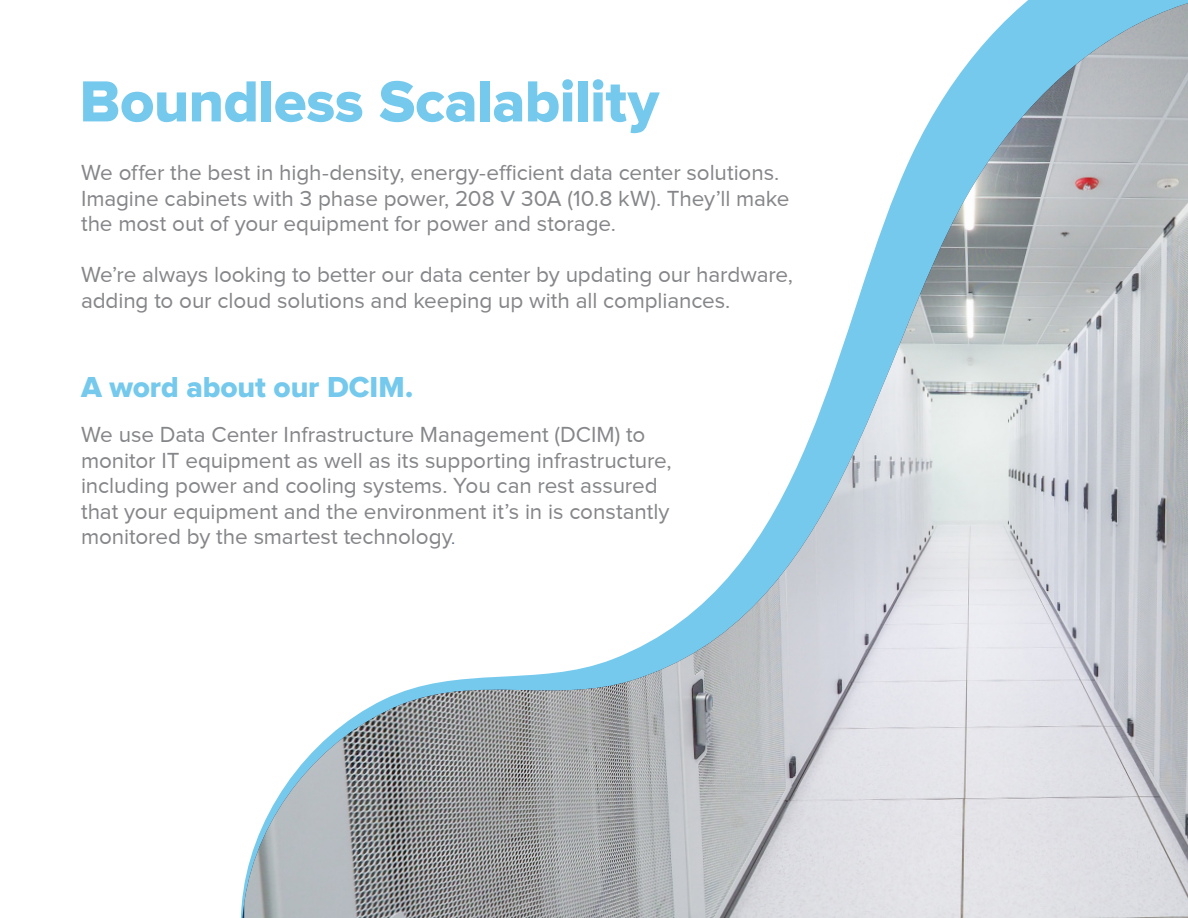
<style>
.page{position:relative;width:1188px;height:918px;background:#fff}
.page>*{position:absolute;margin:0;border:0;box-sizing:border-box;transform-origin:0 0}
.t1{font:60px "Proxima Nova Extrabld";letter-spacing:-.01em;color:#74c9ed}
.t2{font:30px "Proxima Nova Extrabld";letter-spacing:-.005em;color:#74c9ed}
.t3{font:22.5px/25.5px "Proxima Nova";letter-spacing:-.005em;color:#858689}
.s1{font-size:18px;color:#4d627e}
</style>
<div class="page">
<img style="left:244px;top:3px;width:944px;height:915px">
<h1 class="t1" style="left:80px;top:67px;width:581px">Boundless Scalability</h1>
<p class="t3" style="left:81px;top:160px;width:710px">We offer the best in high-density, energy-efficient data center solutions.<br>Imagine cabinets with 3 phase power, 208 V 30A (10.8 kW). They’ll make the most out of your equipment for power and storage.</p>
<p class="t3" style="left:81px;top:262px;width:714px">We’re always looking to better our data center by updating our hardware, adding to our cloud solutions and keeping up with all compliances.</p>
<h2 class="t2" style="left:81px;top:370px;width:334px">A word about our DCIM.</h2>
<p class="t3" style="left:81px;top:422px;width:592px">We use Data Center Infrastructure Management (DCIM) to monitor IT equipment as well as its supporting infrastructure, including power and cooling systems. You can rest assured that your equipment and the environment it’s in is constantly monitored by the smartest technology<span class="s1">.</span></p>
</div>
